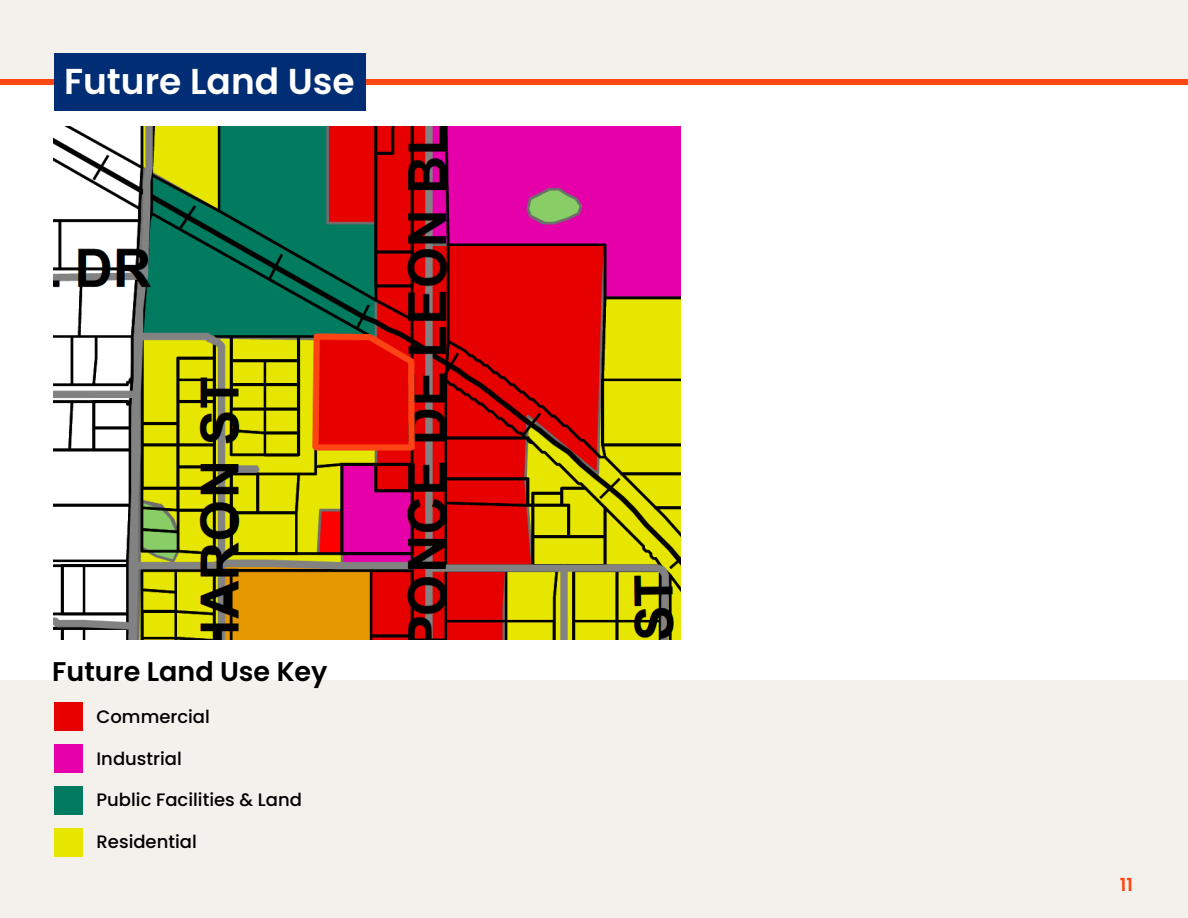
<style>
.page{position:relative;width:1188px;height:918px;background:#fff}
.page>*{position:absolute;margin:0;border:0;box-sizing:border-box;transform-origin:0 0}
.t1{font:600 36px "Poppins";color:#fff}
.t2{font:600 27px "Poppins";color:#000}
.t3{font:500 18px "Poppins";color:#000}
.t4{font:600 18px "Poppins";color:#ff4713}
</style>
<div class="page">
<div style="left:0;top:0;width:1188px;height:82px;background:#f4f1ec"></div>
<div style="left:0;top:680px;width:1188px;height:238px;background:#f4f1ec"></div>
<img style="left:54px;top:126px;width:627px;height:513px">
<div style="left:54px;top:703px;width:29px;height:28px;background:#e60000"></div>
<div style="left:54px;top:828px;width:29px;height:28px;background:#e6e600"></div>
<div style="left:54px;top:786px;width:29px;height:29px;background:#007b5f"></div>
<div style="left:54px;top:745px;width:29px;height:28px;background:#e600a9"></div>
<div style="left:366px;top:80px;width:822px;height:5px;background:#ff4713"></div>
<div style="left:0;top:80px;width:54px;height:5px;background:#ff4713"></div>
<div style="left:54px;top:54px;width:312px;height:57px;background:#002d74"></div>
<h1 class="t1" style="left:64px;top:56px;width:292px">Future Land Use</h1>
<h2 class="t2" style="left:52px;top:652px;width:277px">Future Land Use Key</h2>
<p class="t3" style="left:97px;top:704px;width:115px">Commercial</p>
<p class="t3" style="left:97px;top:746px;width:87px">Industrial</p>
<p class="t3" style="left:97px;top:787px;width:207px">Public Facilities &amp; Land</p>
<p class="t3" style="left:97px;top:829px;width:102px">Residential</p>
<p class="t4" style="left:1120px;top:872px;width:15px">11</p>
</div>
